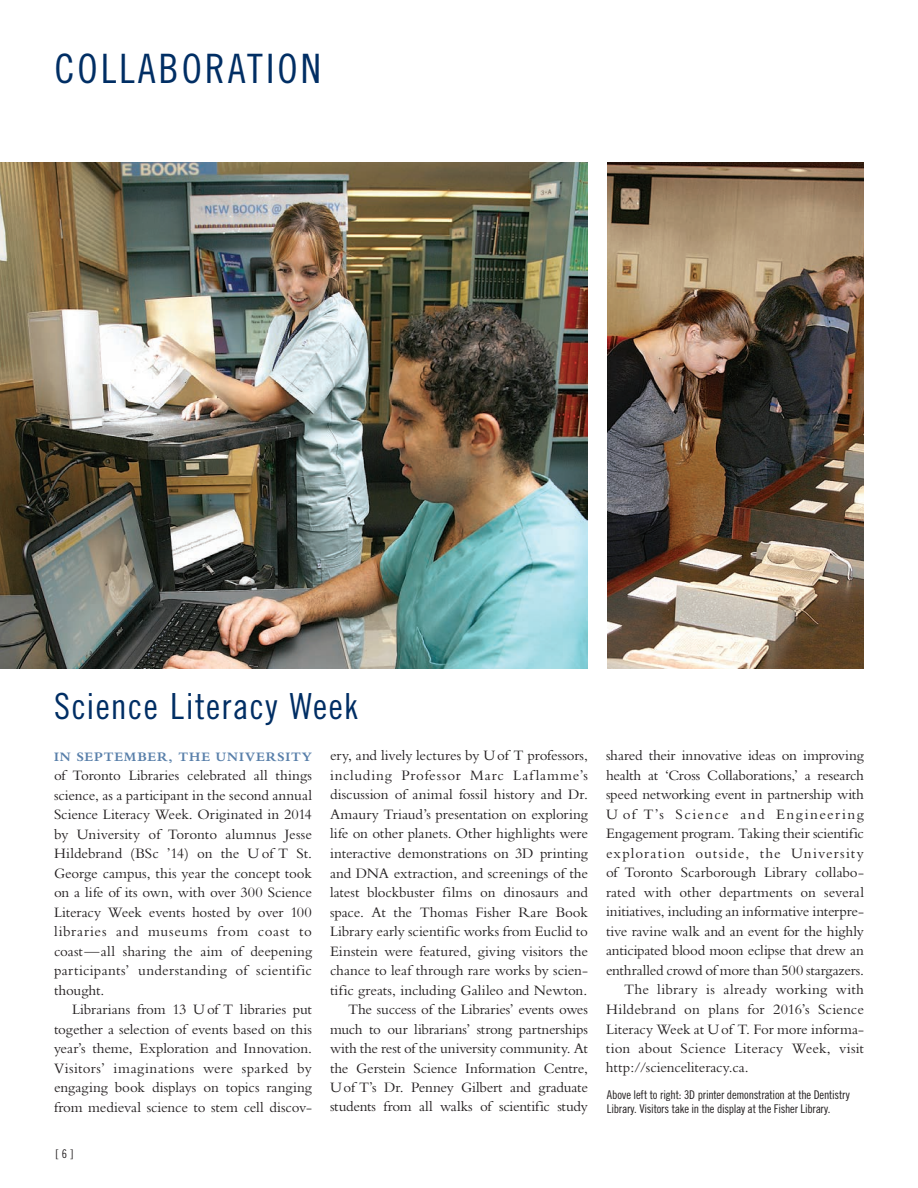
<style>
.page{position:relative;width:918px;height:1188px;background:#fff}
.page>*{position:absolute;margin:0;border:0;box-sizing:border-box;transform-origin:0 0}
.t1{font:40.5px "Trade Gothic LT Std Cn 18";letter-spacing:.07em;color:#002e64}
.t2{font:36px "Trade Gothic LT Std Cn 18";letter-spacing:.035em;color:#002e64}
.t3{font:15px/19.5px "Bembo";letter-spacing:-.005em;color:#231f20;text-align:justify}
.t4{font:15px "Bembo";letter-spacing:.07em;color:#231f20}
.t5{font:15px "Bembo";letter-spacing:.025em;color:#231f20}
.t6{font:15px "Bembo";letter-spacing:.095em;color:#231f20}
.t7{font:700 13.5px "Bembo";letter-spacing:.065em;color:#5980aa}
.t8{font:12px/14.4px "Trade Gothic LT Std Cn 18";letter-spacing:-.02em;color:#231f20}
</style>
<div class="page">
<img style="left:0;top:162px;width:588px;height:507px">
<img style="left:607px;top:162px;width:257px;height:507px">
<h1 class="t1" style="left:54px;top:45px;width:268px">COLLABORATION</h1>
<h2 class="t2" style="left:54px;top:685px;width:306px">Science Literacy Week</h2>
<p class="t7" style="left:54px;top:749px;width:259px">IN SEPTEMBER, THE UNIVERSITY</p>
<p class="t3" style="left:54px;top:765px;width:260px">of Toronto Libraries celebrated all things science, as a participant in the second annual Science Literacy Week. Originated in 2014 by University of Toronto alumnus Jesse Hildebrand (BSc ’14) on the Uof T St.<br>George campus, this year the concept took on a life of its own, with over 300 Science Literacy Week events hosted by over 100 libraries and museums from coast to coast—all sharing the aim of deepening participants’ understanding of scientific thought.</p>
<p class="t3" style="left:54px;top:999px;width:260px;text-indent:18px">Librarians from 13 Uof T libraries put together a selection of events based on this year’s theme, Exploration and Innovation.<br>Visitors’ imaginations were sparked by engaging book displays on topics ranging from medieval science to stem cell discov-</p>
<p class="t8" style="left:56px;top:1147px;width:19px">[ 6 ]</p>
<p class="t3" style="left:330px;top:746px;width:260px;text-align:right">ery, and lively lectures by Uof T professors, including Professor Marc Laflamme’s discussion of animal fossil history and Dr.<br>Amaury Triaud’s presentation on exploring life on other planets. Other highlights were interactive demonstrations on 3D printing and DNA extraction, and screenings of the latest blockbuster films on dinosaurs and space. At the Thomas Fisher Rare Book Library early scientific works from Euclid to Einstein were featured, giving visitors the chance to leaf through rare works by scien&shy;tific greats, including Galileo and Newton.<br>The success of the Libraries’ events owes much to our librarians’ strong partnerships with the rest of the university community. At the Gerstein Science Information Centre, Uof T’s Dr. Penney Gilbert and graduate students from all walks of scientific study</p>
<p class="t3" style="left:606px;top:746px;width:259px">shared their innovative ideas on improving</p>
<p class="t3" style="left:606px;top:765px;width:259px">health at ‘Cross Collaborations,’ a research</p>
<p class="t3" style="left:606px;top:785px;width:259px">speed networking event in partnership with</p>
<p class="t6" style="left:606px;top:806px;width:260px">U of T’s Science and Engineering</p>
<p class="t3" style="left:606px;top:824px;width:259px">Engagement program. Taking their scientific</p>
<p class="t4" style="left:606px;top:845px;width:259px">exploration outside, the University</p>
<p class="t3" style="left:606px;top:863px;width:259px">of Toronto Scarborough Library collabo-</p>
<p class="t3" style="left:606px;top:882px;width:259px">rated with other departments on several</p>
<p class="t3" style="left:606px;top:902px;width:259px">initiatives, including an informative interpre-</p>
<p class="t3" style="left:606px;top:921px;width:259px">tive ravine walk and an event for the highly</p>
<p class="t3" style="left:606px;top:941px;width:259px">anticipated blood moon eclipse that drew an</p>
<p class="t3" style="left:606px;top:960px;width:260px">enthralled crowd of more than 500 stargazers.</p>
<p class="t5" style="left:624px;top:981px;width:241px">The library is already working with</p>
<p class="t3" style="left:606px;top:999px;width:259px">Hildebrand on plans for 2016’s Science</p>
<p class="t3" style="left:606px;top:1019px;width:259px">Literacy Week at Uof T. For more informa-</p>
<p class="t3" style="left:606px;top:1038px;width:259px">tion about Science Literacy Week, visit</p>
<p class="t3" style="left:606px;top:1058px;width:144px">http://scienceliteracy.ca.</p>
<p class="t8" style="left:607px;top:1087px;width:244px">Above left to right: 3D printer demonstration at the Dentistry<br>Library. Visitors take in the display at the Fisher Library.</p>
</div>
